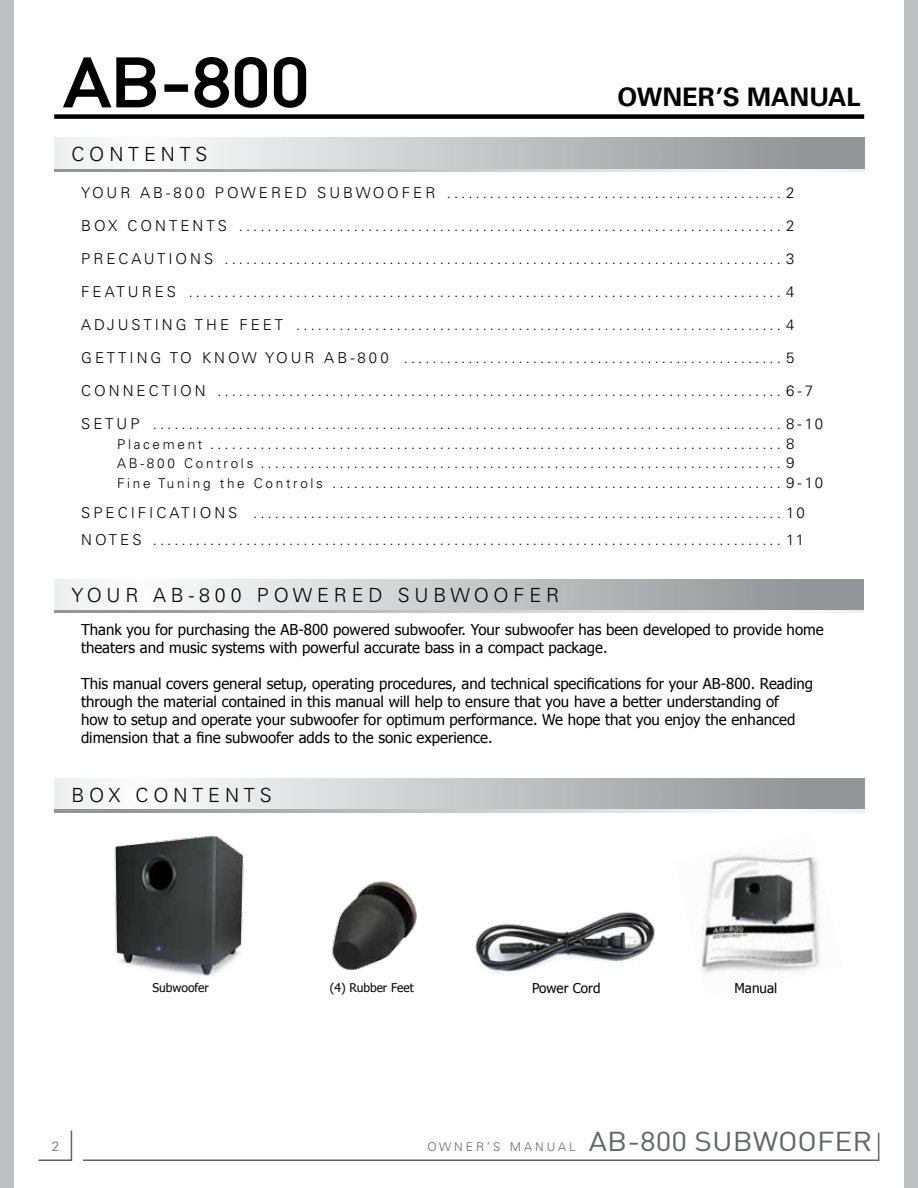
<style>
.page{position:relative;width:918px;height:1188px;background:#fff}
.page>*{position:absolute;margin:0;border:0;box-sizing:border-box;transform-origin:0 0}
.t1{font:66px "DIN";color:#000;scale:1.14 1}
.t2{font:27px "DIN";color:#636466;scale:1.11 1}
.t3{font:700 25.5px "Univers LT Std";color:#000}
.t4{font:300 19.5px "Univers LT Std";letter-spacing:.25em;color:#000}
.t5{font:300 15px/19.5px "Univers LT Std";letter-spacing:.2em;color:#000}
.t6{font:15px/18px "Tahoma";color:#000101}
.t7{font:13.5px "Tahoma";color:#000}
.t8{font:300 13.5px "Univers LT Std";color:#636466}
.t9{font:12px "Tahoma";color:#000101}
.t10{font:300 12px "Univers LT Std";letter-spacing:.25em;color:#636466}
.s1{font-size:13.5px}
</style>
<div class="page">
<div style="left:904px;top:0;width:14px;height:1188px;background:#bec0c2"></div>
<div style="left:0;top:0;width:14px;height:1188px;background:#bec0c2"></div>
<svg style="left:38px;top:1130px;width:35px;height:31px"></svg>
<svg style="left:83px;top:1132px;width:797px;height:29px"></svg>
<img style="left:701px;top:854px;width:120px;height:119px">
<div style="left:54px;top:579px;width:810px;height:33px;background:linear-gradient(to right,#fff,#8d8f92)"></div>
<svg style="left:54px;top:610px;width:810px;height:3px"></svg>
<div style="left:54px;top:138px;width:810px;height:33px;background:linear-gradient(to right,#fff,#8d8f92)"></div>
<svg style="left:54px;top:169px;width:810px;height:3px"></svg>
<svg style="left:63px;top:57px;width:93px;height:51px"></svg>
<div style="left:164px;top:84px;width:24px;height:8px;border:3px solid #000"></div>
<svg style="left:194px;top:57px;width:113px;height:51px"></svg>
<div style="left:54px;top:114px;width:810px;height:5px;background:#000"></div>
<div style="left:54px;top:778px;width:810px;height:33px;background:linear-gradient(to right,#fff,#8d8f92)"></div>
<svg style="left:54px;top:810px;width:810px;height:2px"></svg>
<img style="left:332px;top:881px;width:85px;height:89px">
<img style="left:114px;top:835px;width:130px;height:142px">
<img style="left:475px;top:912px;width:180px;height:62px">
<h1 class="t1" style="left:64px;top:41px;width:217px">AB-800</h1>
<h3 class="t4" style="left:71px;top:142px;width:137px">CONTENTS</h3>
<h3 class="t3" style="left:618px;top:82px;width:245px">OWNER’S MANUAL</h3>
<p class="t5" style="left:81px;top:183px;width:715px">YOUR AB-800 POWERED SUBWOOFER ............................................... 2</p>
<p class="t5" style="left:81px;top:216px;width:715px">BOX CONTENTS ............................................................................ 2</p>
<p class="t5" style="left:81px;top:249px;width:715px">PRECAUTIONS .............................................................................. 3</p>
<p class="t5" style="left:81px;top:282px;width:715px">FEATURES ................................................................................... 4</p>
<p class="t5" style="left:81px;top:315px;width:715px">ADJUSTING THE FEET .................................................................... 4</p>
<p class="t5" style="left:81px;top:348px;width:715px">GETTING TO KNOW YOUR AB-800 ..................................................... 5</p>
<p class="t5" style="left:81px;top:381px;width:733px">CONNECTION ............................................................................... 6-7</p>
<p class="t5" style="left:117px;top:414px;width:708px;text-indent:-36px">SETUP ........................................................................................ 8-10<br><span class="s1">Placement</span> ................................................................................ 8<br><span class="s1">AB-800 Controls</span> ......................................................................... 9<br><span class="s1">Fine Tuning the Controls</span> ............................................................... 9-10</p>
<p class="t5" style="left:81px;top:499px;width:725px;line-height:27px">SPECIFICATIONS .......................................................................... 10<br>NOTES ........................................................................................ 11</p>
<h3 class="t4" style="left:71px;top:583px;width:489px">YOUR AB-800 POWERED SUBWOOFER</h3>
<p class="t6" style="left:81px;top:620px;width:744px">Thank you for purchasing the AB-800 powered subwoofer. Your subwoofer has been developed to provide home theaters and music systems with powerful accurate bass in a compact package.</p>
<p class="t6" style="left:81px;top:674px;width:734px">This manual covers general setup, operating procedures, and technical specifications for your AB-800. Reading through the material contained in this manual will help to ensure that you have a better understanding of<br>how to setup and operate your subwoofer for optimum performance. We hope that you enjoy the enhanced dimension that a fine subwoofer adds to the sonic experience.</p>
<h3 class="t4" style="left:71px;top:783px;width:202px">BOX CONTENTS</h3>
<p class="t9" style="left:153px;top:980px;width:58px">Subwoofer</p>
<p class="t9" style="left:330px;top:980px;width:85px">(4) Rubber Feet</p>
<p class="t7" style="left:532px;top:979px;width:70px">Power Cord</p>
<p class="t7" style="left:735px;top:979px;width:44px">Manual</p>
<p class="t8" style="left:52px;top:1138px;width:9px">2</p>
<p class="t10" style="left:428px;top:1140px;width:150px">OWNER’S MANUAL</p>
<h2 class="t2" style="left:589px;top:1125px;width:257px">AB-800 SUBWOOFER</h2>
</div>
